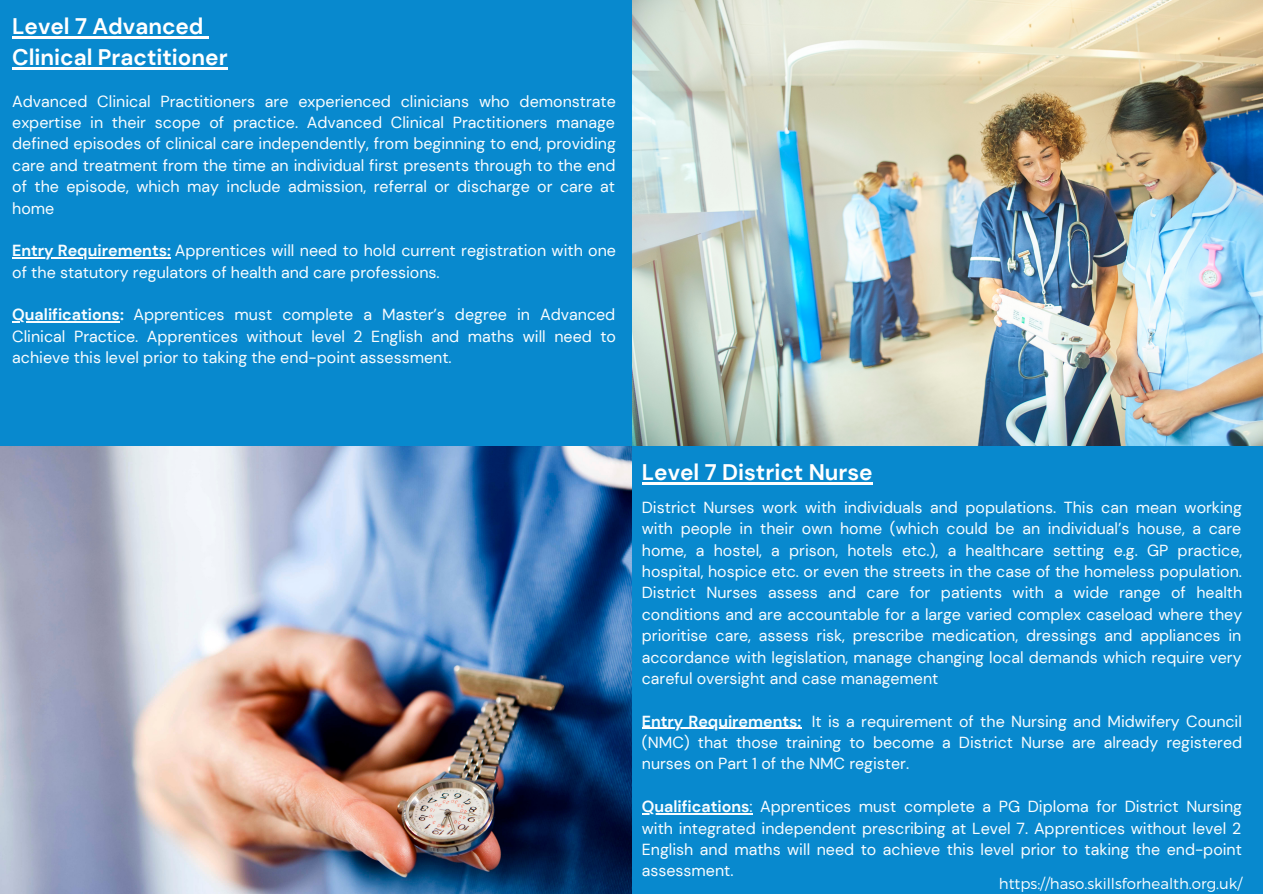
<style>
.page{position:relative;width:1263px;height:894px;background:#fff}
.page>*{position:absolute;margin:0;border:0;box-sizing:border-box;transform-origin:0 0}
.t1{font:700 22.5px/31.5px "DM Sans";color:#fff}
.t2{font:16.05px/21.3px "DM Sans";color:#f9fdff;text-align:justify}
.t3{font:300 15px "Montserrat";color:#fff}
.s1{font-weight:700}
</style>
<div class="page">
<img style="left:631px;top:0;width:632px;height:445px">
<div style="left:631px;top:446px;width:632px;height:447px;background:#0889ce"></div>
<div style="left:0;top:0;width:631px;height:446px;background:#0889ce"></div>
<img style="left:0;top:446px;width:631px;height:447px">
<hr style="left:642px;top:727px;width:159px;height:1px;background:#f9fdff">
<hr style="left:642px;top:813px;width:107px;height:1px;background:#f9fdff">
<hr style="left:12px;top:257px;width:159px;height:1px;background:#f9fdff">
<hr style="left:12px;top:321px;width:108px;height:1px;background:#f9fdff">
<hr style="left:12px;top:36px;width:192px;height:2px;background:#fff">
<hr style="left:12px;top:67px;width:216px;height:3px;background:#fff">
<hr style="left:642px;top:482px;width:231px;height:2px;background:#fff">
<h1 class="t1" style="left:12px;top:10px;width:217px">Level 7 Advanced<br>Clinical Practitioner</h1>
<p class="t2" style="left:12px;top:90px;width:605px">Advanced Clinical Practitioners are experienced clinicians who demonstrate expertise in their scope of practice. Advanced Clinical Practitioners manage defined episodes of clinical care independently, from beginning to end, providing care and treatment from the time an individual first presents through to the end of the episode, which may include admission, referral or discharge or care at home</p>
<p class="t2" style="left:12px;top:240px;width:605px"><span class="s1">Entry Requirements:</span> Apprentices will need to hold current registration with one of the statutory regulators of health and care professions.</p>
<p class="t2" style="left:12px;top:304px;width:605px"><span class="s1">Qualifications:</span> Apprentices must complete a Master’s degree in Advanced Clinical Practice. Apprentices without level 2 English and maths will need to achieve this level prior to taking the end-point assessment.</p>
<h1 class="t1" style="left:642px;top:456px;width:232px">Level 7 District Nurse</h1>
<p class="t2" style="left:642px;top:496px;width:602px">District Nurses work with individuals and populations. This can mean working with people in their own home (which could be an individual’s house, a care home, a hostel, a prison, hotels etc.), a healthcare setting e.g. GP practice, hospital, hospice etc. or even the streets in the case of the homeless population.<br>District Nurses assess and care for patients with a wide range of health conditions and are accountable for a large varied complex caseload where they prioritise care, assess risk, prescribe medication, dressings and appliances in accordance with legislation, manage changing local demands which require very careful oversight and case management</p>
<p class="t2" style="left:642px;top:710px;width:602px"><span class="s1">Entry Requirements:</span> It is a requirement of the Nursing and Midwifery Council (NMC) that those training to become a District Nurse are already registered nurses on Part 1 of the NMC register.</p>
<p class="t2" style="left:642px;top:795px;width:602px"><span class="s1">Qualifications</span>: Apprentices must complete a PG Diploma for District Nursing with integrated independent prescribing at Level 7. Apprentices without level 2<br>English and maths will need to achieve this level prior to taking the end-point assessment.</p>
<p class="t3" style="left:999px;top:873px;width:245px">https://haso.skillsforhealth.org.uk/</p>
</div>
